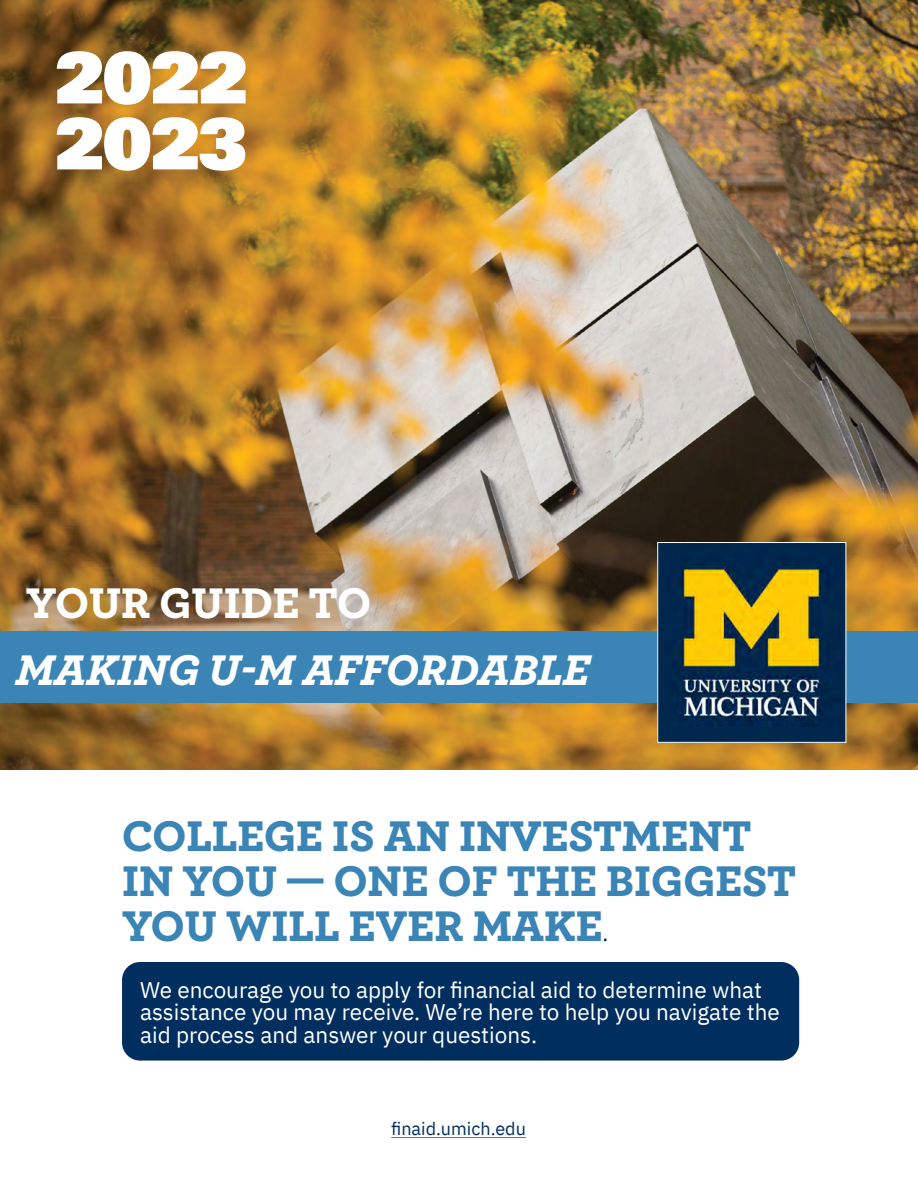
<style>
.page{position:relative;width:918px;height:1188px;background:#fff}
.page>*{position:absolute;margin:0;border:0;box-sizing:border-box;transform-origin:0 0}
.t1{font:900 70.5px "Univers";letter-spacing:-.025em;color:#fff}
.Subhead{font:900 45px/45px "Archer";color:#3a84b6}
.t2{font:italic 900 45px "Archer";color:#fff}
.t3{font:900 45px "Archer";color:#fff}
.Body_text{font:22.5px/22.5px "IBM Plex Sans";color:#fff}
.Body_text-2{font:18px "IBM Plex Sans";color:#002e5e}
.Subhead-2{font:500 18px "IBM Plex Sans";color:#002e5e}
</style>
<div class="page">
<img style="left:0;top:0;width:918px;height:769px">
<div style="left:122px;top:962px;width:677px;height:99px;background:#002e5e;border-radius:18px"></div>
<div style="left:0;top:631px;width:918px;height:72px;background:#3a84b6"></div>
<hr style="left:391px;top:1137px;width:135px;height:1px;background:#3a84b6">
<img style="left:659px;top:544px;width:185px;height:197px">
<div style="left:657px;top:542px;width:189px;height:201px;border:1px solid #fff"></div>
<p class="t1" style="left:55px;top:32px;width:195px">2022</p>
<p class="t1" style="left:55px;top:98px;width:195px">2023</p>
<h1 class="t3" style="left:26px;top:567px;width:346px">YOUR GUIDE TO</h1>
<h1 class="t2" style="left:15px;top:634px;width:576px">MAKING U-M AFFORDABLE</h1>
<h3 class="Subhead" style="left:122px;top:811px;width:675px">COLLEGE IS AN INVESTMENT<br>IN YOU — ONE OF THE BIGGEST<br>YOU WILL EVER MAKE</h3>
<h3 class="Subhead-2" style="left:603px;top:921px;width:7px">.</h3>
<p class="Body_text" style="left:140px;top:976px;width:641px">We encourage you to apply for financial aid to determine what assistance you may receive. We’re here to help you navigate the aid process and answer your questions.</p>
<p class="Body_text-2" style="left:391px;top:1114px;width:136px">finaid.umich.edu</p>
</div>
